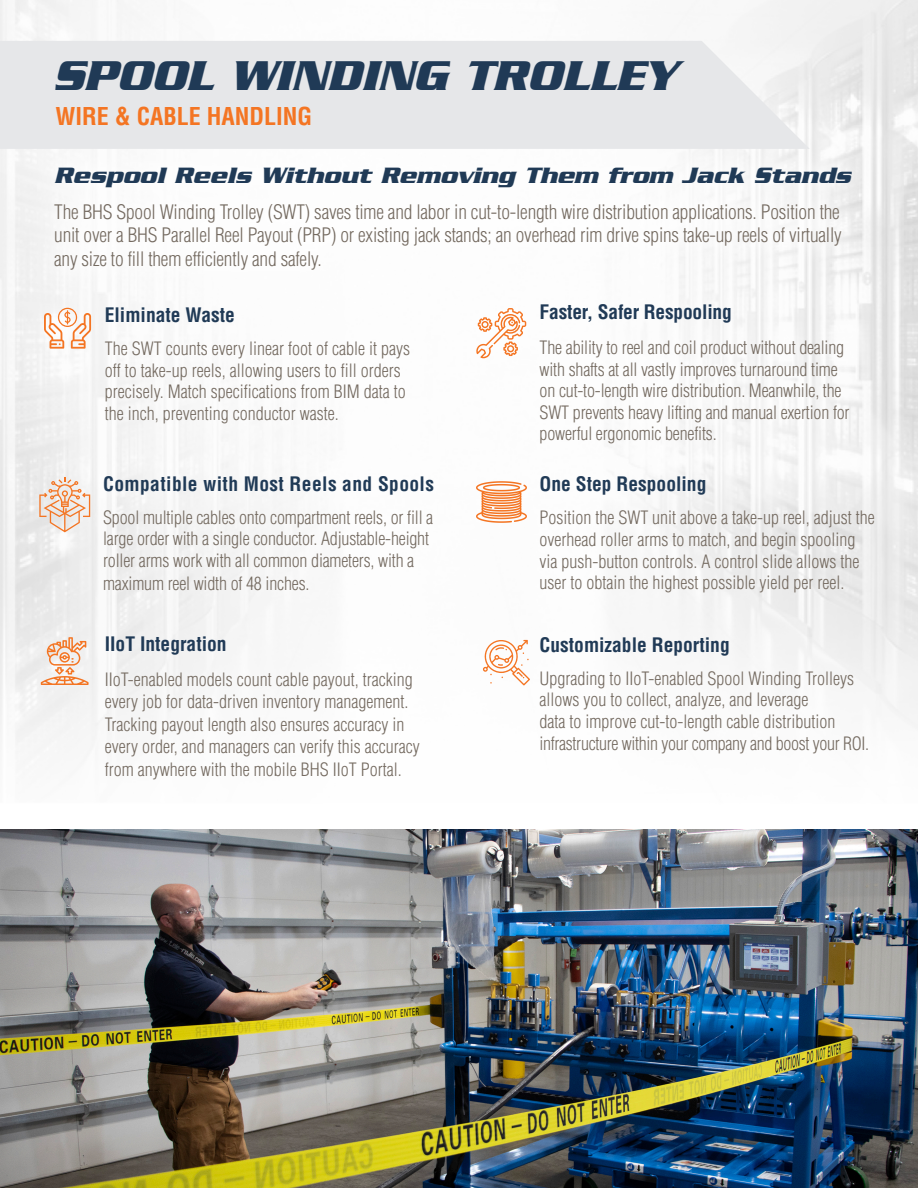
<style>
.page{position:relative;width:918px;height:1188px;background:#fff}
.page>*{position:absolute;margin:0;border:0;box-sizing:border-box;transform-origin:0 0}
.t1{font:italic 700 45px "Serpentine Std";letter-spacing:-.01em;color:#203a56}
.t2{font:italic 700 24px "Serpentine Std";color:#203a56}
.t3{font:700 condensed 24px "Helvetica LT Std";color:#f47523}
.t4{font:300 condensed 19.5px/23.4px "Helvetica LT Std";letter-spacing:-.01em;color:#746a60;text-align:justify}
.t5{font:700 condensed 19.5px "Helvetica LT Std";color:#203a56}
.t6{font:700 condensed 19.5px "Helvetica LT Std";letter-spacing:.02em;color:#203a56}
.t7{font:300 condensed 18px/21.6px "Helvetica LT Std";color:#746a60}
</style>
<div class="page">
<img style="left:0;top:0;width:918px;height:830px">
<div style="left:30px;top:142px;width:847px;height:151px;background:#fff"></div>
<div style="left:0;top:41px;width:810px;height:108px;background:#e6e7e9"></div>
<svg style="left:472px;top:307px;width:62px;height:57px"></svg>
<svg style="left:40px;top:305px;width:55px;height:55px;fill:#f7f5f5"></svg>
<svg style="left:472px;top:476px;width:62px;height:57px"></svg>
<svg style="left:37px;top:478px;width:55px;height:55px;fill:#efe9e9"></svg>
<svg style="left:479px;top:637px;width:55px;height:55px"></svg>
<svg style="left:35px;top:636px;width:63px;height:57px;fill:#f1efef"></svg>
<img style="left:0;top:830px;width:918px;height:358px">
<p class="t1" style="left:52px;top:50px;width:626px">SPOOL WINDING TROLLEY</p>
<p class="t3" style="left:56px;top:102px;width:258px">WIRE &amp; CABLE HANDLING</p>
<p class="t2" style="left:54px;top:161px;width:798px">Respool Reels Without Removing Them from Jack Stands</p>
<p class="t4" style="left:54px;top:200px;width:789px">The BHS Spool Winding Trolley (SWT) saves time and labor in cut-to-length wire distribution applications. Position the unit over a BHS Parallel Reel Payout (PRP) or existing jack stands; an overhead rim drive spins take-up reels of virtually any size to fill them efficiently and safely.</p>
<p class="t5" style="left:105px;top:303px;width:132px">Eliminate Waste</p>
<p class="t7" style="left:105px;top:338px;width:307px">The SWT counts every linear foot of cable it pays off to take-up reels, allowing users to fill orders precisely. Match specifications from BIM data to the inch, preventing conductor waste.</p>
<p class="t6" style="left:103px;top:471px;width:332px">Compatible with Most Reels and Spools</p>
<p class="t7" style="left:103px;top:506px;width:332px">Spool multiple cables onto compartment reels, or fill a large order with a single conductor. Adjustable-height roller arms work with all common diameters, with a</p>
<p class="t7" style="left:103px;top:573px;width:208px">maximum reel width of 48 inches.</p>
<p class="t5" style="left:105px;top:632px;width:123px">IIoT Integration</p>
<p class="t7" style="left:105px;top:668px;width:316px;line-height:22.5px">IIoT-enabled models count cable payout, tracking every job for data-driven inventory management.<br>Tracking payout length also ensures accuracy in every order, and managers can verify this accuracy from anywhere with the mobile BHS IIoT Portal.</p>
<p class="t5" style="left:540px;top:300px;width:194px">Faster, Safer Respooling</p>
<p class="t7" style="left:540px;top:337px;width:312px">The ability to reel and coil product without dealing with shafts at all vastly improves turnaround time on cut-to-length wire distribution. Meanwhile, the SWT prevents heavy lifting and manual exertion for powerful ergonomic benefits.</p>
<p class="t5" style="left:540px;top:472px;width:168px">One Step Respooling</p>
<p class="t7" style="left:540px;top:507px;width:337px">Position the SWT unit above a take-up reel, adjust the overhead roller arms to match, and begin spooling via push-button controls. A control slide allows the user to obtain the highest possible yield per reel.</p>
<p class="t5" style="left:540px;top:632px;width:192px">Customizable Reporting</p>
<p class="t7" style="left:540px;top:667px;width:331px">Upgrading to IIoT-enabled Spool Winding Trolleys allows you to collect, analyze, and leverage<br>data to improve cut-to-length cable distribution infrastructure within your company and boost your ROI.</p>
</div>
